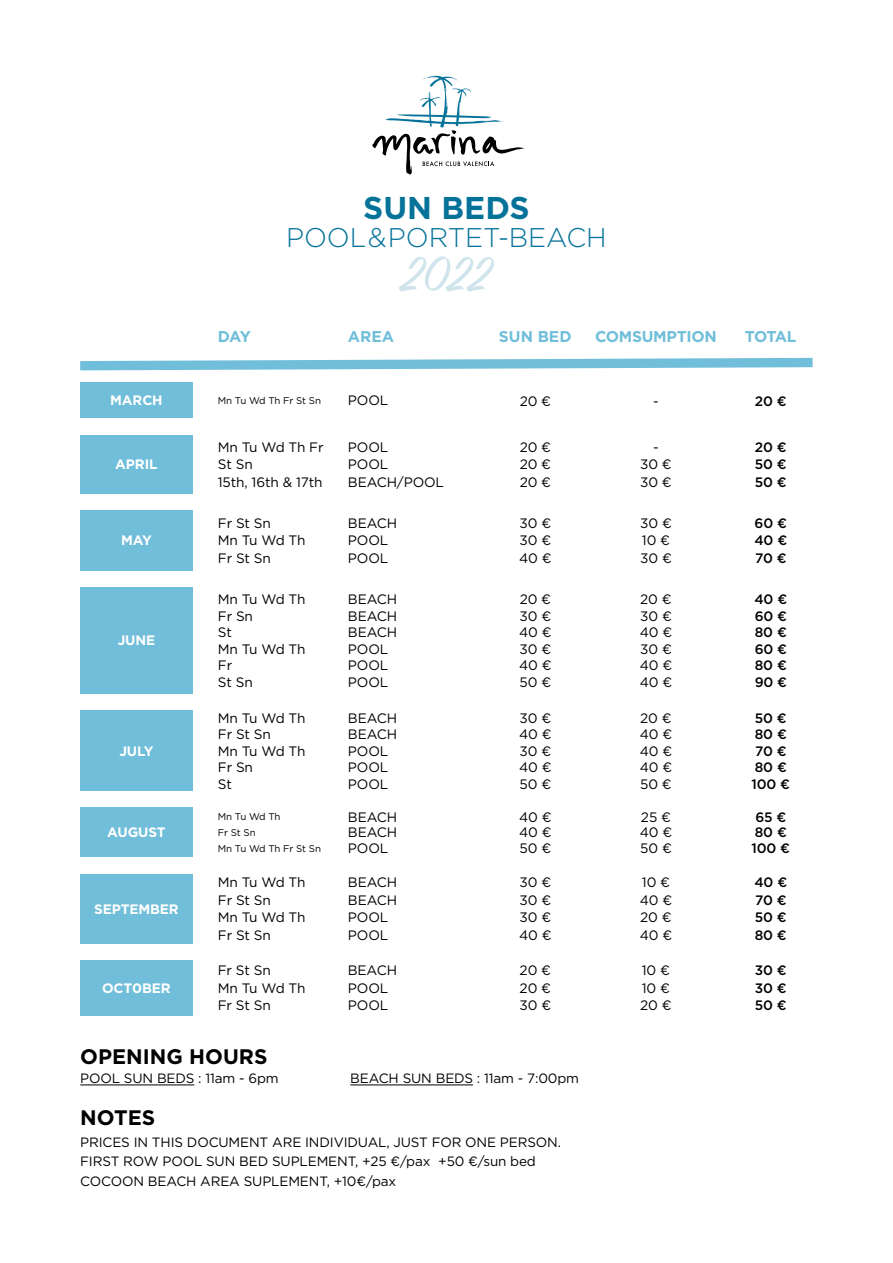
<style>
.page{position:relative;width:893px;height:1263px;background:#fff}
.page>*{position:absolute;margin:0;border:0;box-sizing:border-box;transform-origin:0 0}
.t1{font:700 31.5px "Gotham Pro";color:#057399}
.t2{font:300 27px "Gotham Pro";letter-spacing:-.005em;color:#057399}
.t3{font:700 21px "Gotham Pro";color:#000}
.t4{font:700 15.6px "Gotham Pro";letter-spacing:-.02em;color:#70bed9}
.t5{font:13.65px/17.5px "Gotham Pro";letter-spacing:-.01em;color:#000}
.t6{font:500 13.65px/17.5px "Gotham Pro";letter-spacing:-.01em;color:#000;text-align:justify}
.t7{font:700 13.65px "Gotham Pro";letter-spacing:-.01em;color:#fff}
.t8{font:13.5px/19.5px "Gotham Pro";letter-spacing:-.01em;color:#000}
.t9{font:9.75px/15.6px "Gotham Pro";letter-spacing:-.01em;color:#000}
</style>
<div class="page">
<svg style="left:372px;top:76px;width:153px;height:99px"></svg>
<svg style="left:80px;top:358px;width:733px;height:12px"></svg>
<div style="left:80px;top:383px;width:113px;height:35px;background:#70bed9"></div>
<div style="left:80px;top:435px;width:113px;height:58px;background:#70bed9"></div>
<div style="left:80px;top:510px;width:113px;height:61px;background:#70bed9"></div>
<div style="left:80px;top:587px;width:113px;height:106px;background:#70bed9"></div>
<div style="left:80px;top:874px;width:113px;height:69px;background:#70bed9"></div>
<div style="left:80px;top:960px;width:113px;height:55px;background:#70bed9"></div>
<div style="left:80px;top:710px;width:113px;height:81px;background:#70bed9"></div>
<div style="left:80px;top:808px;width:113px;height:49px;background:#70bed9"></div>
<svg style="left:399px;top:256px;width:95px;height:36px"></svg>
<hr style="left:80px;top:1085px;width:114px;height:1px;background:#000">
<hr style="left:350px;top:1085px;width:123px;height:1px;background:#000">
<h1 class="t1" style="left:363px;top:189px;width:168px">SUN BEDS</h1>
<h2 class="t2" style="left:286px;top:223px;width:322px">POOL &amp; PORTET-BEACH</h2>
<p class="t4" style="left:218px;top:328px;width:35px">DAY</p>
<p class="t4" style="left:348px;top:328px;width:48px">AREA</p>
<p class="t4" style="left:499px;top:328px;width:74px">SUN BED</p>
<p class="t4" style="left:595px;top:328px;width:123px">COMSUMPTION</p>
<p class="t4" style="left:745px;top:328px;width:53px">TOTAL</p>
<p class="t7" style="left:110px;top:392px;width:54px">MARCH</p>
<p class="t9" style="left:218px;top:393px;width:105px">Mn Tu Wd Th Fr St Sn</p>
<p class="t5" style="left:348px;top:392px;width:42px">POOL</p>
<p class="t5" style="left:520px;top:392px;width:33px">20 €</p>
<p class="t5" style="left:653px;top:392px;width:7px">-</p>
<p class="t6" style="left:755px;top:392px;width:33px">20 €</p>
<p class="t5" style="left:348px;top:438px;width:98px">POOL<br>POOL<br>BEACH/POOL</p>
<p class="t5" style="left:218px;top:438px;width:107px">Mn Tu Wd Th Fr<br>St Sn<br>15th, 16th &amp; 17th</p>
<p class="t5" style="left:520px;top:438px;width:33px;text-align:justify">20 € 20 € 20 €</p>
<p class="t5" style="left:640px;top:438px;width:33px;text-align:center">-<br>30 €<br>30 €</p>
<p class="t6" style="left:755px;top:438px;width:33px">20 € 50 € 50 €</p>
<p class="t7" style="left:115px;top:456px;width:44px">APRIL</p>
<p class="t7" style="left:121px;top:532px;width:32px">MAY</p>
<p class="t7" style="left:118px;top:633px;width:39px">JUNE</p>
<p class="t7" style="left:119px;top:743px;width:36px">JULY</p>
<p class="t7" style="left:107px;top:825px;width:60px">AUGUST</p>
<p class="t7" style="left:94px;top:901px;width:86px">SEPTEMBER</p>
<p class="t7" style="left:102px;top:980px;width:70px">OCT0BER</p>
<p class="t5" style="left:348px;top:514px;width:51px">BEACH<br>POOL<br>POOL</p>
<p class="t5" style="left:218px;top:514px;width:89px">Fr St Sn<br>Mn Tu Wd Th<br>Fr St Sn</p>
<p class="t5" style="left:519px;top:514px;width:34px;text-align:justify">30 € 30 € 40 €</p>
<p class="t5" style="left:640px;top:514px;width:33px">30 €<br>10 €<br>30 €</p>
<p class="t6" style="left:754px;top:514px;width:34px">60 € 40 € 70 €</p>
<p class="t5" style="left:218px;top:591px;width:89px;line-height:16.5px">Mn Tu Wd Th<br>Fr Sn<br>St<br>Mn Tu Wd Th<br>Fr<br>St Sn</p>
<p class="t5" style="left:519px;top:591px;width:34px;line-height:16.5px;text-align:justify">20 € 30 € 40 € 30 € 40 € 50 €</p>
<p class="t5" style="left:640px;top:591px;width:34px;line-height:16.5px;text-align:justify">20 € 30 € 40 € 30 € 40 € 40 €</p>
<p class="t6" style="left:754px;top:591px;width:34px;line-height:16.5px">40 € 60 € 80 € 60 € 80 € 90 €</p>
<p class="t5" style="left:348px;top:591px;width:51px;line-height:16.5px">BEACH<br>BEACH<br>BEACH<br>POOL<br>POOL<br>POOL</p>
<p class="t5" style="left:218px;top:709px;width:89px;line-height:16.5px">Mn Tu Wd Th<br>Fr St Sn<br>Mn Tu Wd Th<br>Fr Sn<br>St</p>
<p class="t5" style="left:519px;top:709px;width:34px;line-height:16.5px;text-align:justify">30 € 40 € 30 € 40 € 50 €</p>
<p class="t5" style="left:640px;top:709px;width:34px;line-height:16.5px;text-align:justify">20 € 40 € 40 € 40 € 50 €</p>
<p class="t6" style="left:751px;top:709px;width:40px;line-height:16.5px;text-align:left">50 €<br>80 €<br>70 €<br>80 €<br>100 €</p>
<p class="t5" style="left:348px;top:709px;width:51px;line-height:16.5px">BEACH<br>BEACH<br>POOL<br>POOL<br>POOL</p>
<p class="t5" style="left:348px;top:809px;width:51px;line-height:15.6px;text-align:justify">BEACH BEACH POOL</p>
<p class="t9" style="left:218px;top:809px;width:105px">Mn Tu Wd Th<br>Fr St Sn<br>Mn Tu Wd Th Fr St Sn</p>
<p class="t5" style="left:519px;top:809px;width:34px;line-height:15.6px;text-align:justify">40 € 40 € 50 €</p>
<p class="t5" style="left:640px;top:809px;width:34px;line-height:15.6px;text-align:justify">25 € 40 € 50 €</p>
<p class="t6" style="left:751px;top:809px;width:40px;line-height:15.6px;text-align:left">65 €<br>80 €<br>100 €</p>
<p class="t5" style="left:218px;top:874px;width:89px">Mn Tu Wd Th<br>Fr St Sn<br>Mn Tu Wd Th<br>Fr St Sn</p>
<p class="t5" style="left:519px;top:874px;width:34px;text-align:justify">30 € 30 € 30 € 40 €</p>
<p class="t5" style="left:640px;top:874px;width:34px">10 €<br>40 €<br>20 €<br>40 €</p>
<p class="t6" style="left:754px;top:873px;width:34px">40 € 70 € 50 € 80 €</p>
<p class="t5" style="left:348px;top:874px;width:51px">BEACH<br>BEACH<br>POOL<br>POOL</p>
<p class="t5" style="left:348px;top:961px;width:51px">BEACH<br>POOL<br>POOL</p>
<p class="t5" style="left:218px;top:962px;width:89px">Fr St Sn<br>Mn Tu Wd Th<br>Fr St Sn</p>
<p class="t5" style="left:519px;top:962px;width:33px;text-align:justify">20 € 20 € 30 €</p>
<p class="t5" style="left:640px;top:962px;width:33px">10 €<br>10 €<br>20 €</p>
<p class="t6" style="left:755px;top:961px;width:33px">30 € 30 € 50 €</p>
<h3 class="t3" style="left:80px;top:1044px;width:189px">OPENING HOURS</h3>
<p class="t8" style="left:80px;top:1068px;width:200px">POOL SUN BEDS : 11am - 6pm</p>
<p class="t8" style="left:350px;top:1068px;width:230px">BEACH SUN BEDS : 11am - 7:00pm</p>
<h3 class="t3" style="left:80px;top:1105px;width:76px">NOTES</h3>
<p class="t8" style="left:80px;top:1132px;width:482px">PRICES IN THIS DOCUMENT ARE INDIVIDUAL, JUST FOR ONE PERSON.<br>FIRST ROW POOL SUN BED SUPLEMENT, +25 €/pax +50 €/sun bed<br>COCOON BEACH AREA SUPLEMENT, +10€/pax</p>
</div>
